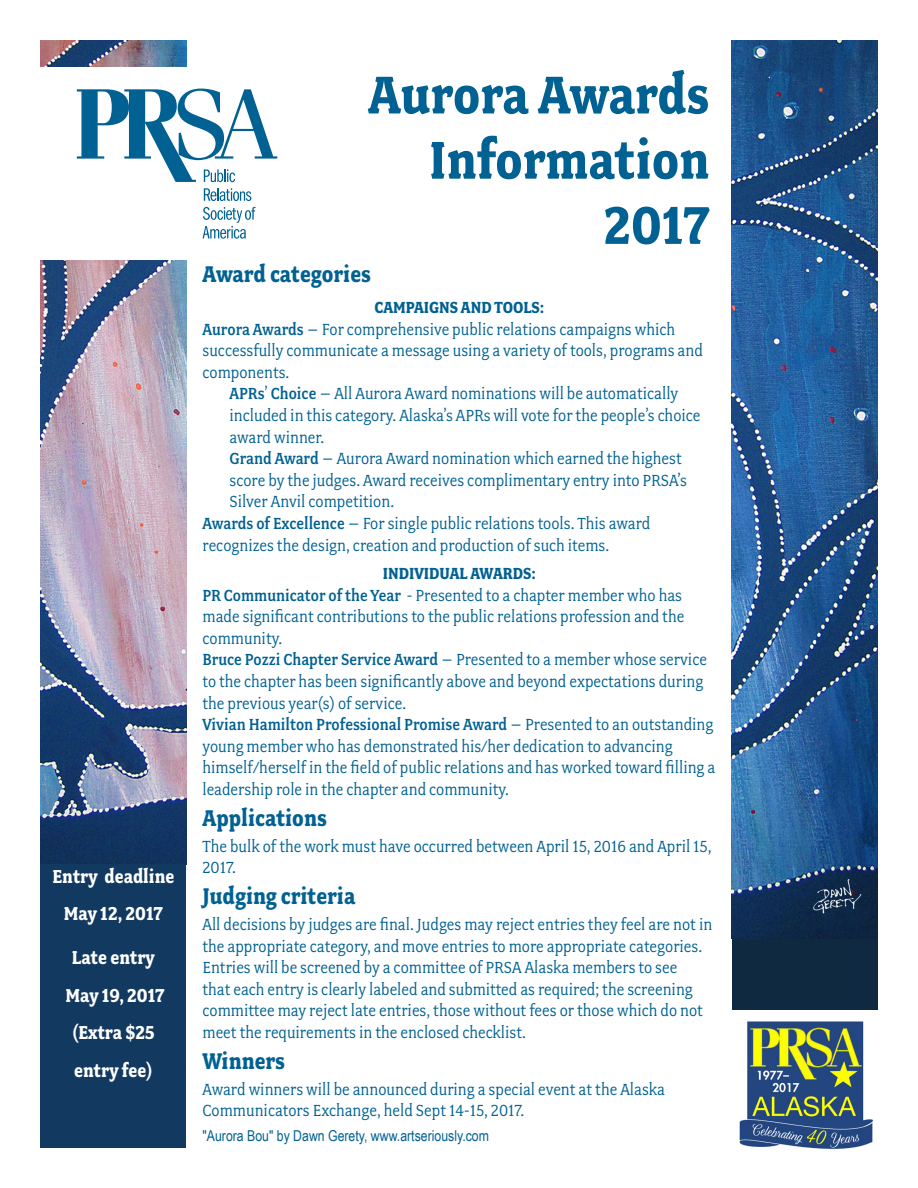
<style>
.page{position:relative;width:918px;height:1188px;background:#fff}
.page>*{position:absolute;margin:0;border:0;box-sizing:border-box;transform-origin:0 0}
.t1{font:700 59.55px "Fairplex Narrow OT";color:#006192}
.bullet_tex{font:700 25.5px "Fairplex Narrow OT";color:#006192}
.sub-head{font:700 25.5px "Fairplex Narrow OT";color:#006192}
.bullet_tex-2{font:700 21px/37.5px "Fairplex Narrow OT";color:#fff}
.bullet_tex-3{font:18px/21.6px "Fairplex Narrow OT";color:#006192}
.bullet_tex-4{font:700 18px "Fairplex Narrow OT";color:#006192}
.bullet_tex-5{font:15px "Arial Narrow";color:#006192}
.s1{font-weight:500}
</style>
<div class="page">
<img style="left:40px;top:40px;width:146px;height:824px">
<div style="left:732px;top:40px;width:146px;height:970px;background:#0f2940"></div>
<img style="left:732px;top:40px;width:146px;height:898px">
<div style="left:0;top:68px;width:353px;height:192px;background:#fff"></div>
<svg style="left:204px;top:188px;width:47px;height:13px"></svg>
<svg style="left:203px;top:207px;width:52px;height:32px"></svg>
<svg style="left:77px;top:89px;width:200px;height:93px"></svg>
<div style="left:40px;top:864px;width:146px;height:284px;background:#123960"></div>
<img style="left:739px;top:1021px;width:135px;height:128px">
<p class="bullet_tex-2" style="left:52px;top:857px;width:124px">Entry deadline</p>
<p class="bullet_tex-2" style="left:64px;top:895px;width:101px">May 12, 2017</p>
<p class="bullet_tex-2" style="left:72px;top:939px;width:84px">Late entry</p>
<p class="bullet_tex-2" style="left:65px;top:977px;width:101px">May 19, 2017</p>
<p class="bullet_tex-2" style="left:72px;top:1014px;width:84px">(Extra $25 entry fee)</p>
<p class="t1" style="left:368px;top:61px;width:343px">Aurora Awards</p>
<p class="t1" style="left:429px;top:126px;width:282px">Information</p>
<p class="t1" style="left:604px;top:191px;width:107px">2017</p>
<p class="sub-head" style="left:202px;top:260px;width:170px">Award categories</p>
<p class="bullet_tex-4" style="left:375px;top:297px;width:171px">CAMPAIGNS AND TOOLS:</p>
<p class="bullet_tex-3" style="left:202px;top:318px;width:502px"><span class="s1">Aurora Awards</span> – For comprehensive public relations campaigns which successfully communicate a message using a variety of tools, programs and components.</p>
<p class="bullet_tex-3" style="left:230px;top:383px;width:473px"><span class="s1">APRs</span>’ <span class="s1">Choice</span> – All Aurora Award nominations will be automatically included in this category. Alaska’s APRs will vote for the people’s choice award winner.</p>
<p class="bullet_tex-3" style="left:230px;top:448px;width:459px"><span class="s1">Grand Award</span> – Aurora Award nomination which earned the highest score by the judges. Award receives complimentary entry into PRSA’s<br>Silver Anvil competition.</p>
<p class="bullet_tex-3" style="left:202px;top:513px;width:449px"><span class="s1">Awards of Excellence</span> – For single public relations tools. This award recognizes the design, creation and production of such items.</p>
<p class="bullet_tex-4" style="left:383px;top:563px;width:154px">INDIVIDUAL AWARDS:</p>
<p class="bullet_tex-3" style="left:202px;top:584px;width:483px"><span class="s1">PR Communicator of the Year</span> - Presented to a chapter member who has made significant contributions to the public relations profession and the community.</p>
<p class="bullet_tex-3" style="left:202px;top:649px;width:506px"><span class="s1">Bruce Pozzi Chapter Service Award</span> – Presented to a member whose service to the chapter has been significantly above and beyond expectations during the previous year(s) of service.</p>
<p class="bullet_tex-3" style="left:202px;top:714px;width:514px"><span class="s1">Vivian Hamilton Professional Promise Award</span> – Presented to an outstanding young member who has demonstrated his/her dedication to advancing himself/herself in the field of public relations and has worked toward filling a leadership role in the chapter and community.</p>
<p class="bullet_tex" style="left:202px;top:803px;width:126px">Applications</p>
<p class="bullet_tex-3" style="left:202px;top:835px;width:511px">The bulk of the work must have occurred between April 15, 2016 and April 15,<br>2017.</p>
<p class="bullet_tex" style="left:202px;top:881px;width:154px">Judging criteria</p>
<p class="bullet_tex-3" style="left:202px;top:914px;width:511px">All decisions by judges are final. Judges may reject entries they feel are not in the appropriate category, and move entries to more appropriate categories.<br>Entries will be screened by a committee of PRSA Alaska members to see<br>that each entry is clearly labeled and submitted as required; the screening committee may reject late entries, those without fees or those which do not meet the requirements in the enclosed checklist.</p>
<p class="bullet_tex" style="left:202px;top:1046px;width:84px">Winners</p>
<p class="bullet_tex-3" style="left:202px;top:1078px;width:464px">Award winners will be announced during a special event at the Alaska<br>Communicators Exchange, held Sept 14-15, 2017.</p>
<p class="bullet_tex-5" style="left:202px;top:1125px;width:288px">"Aurora Bou" by Dawn Gerety, www.artseriously.com</p>
</div>
